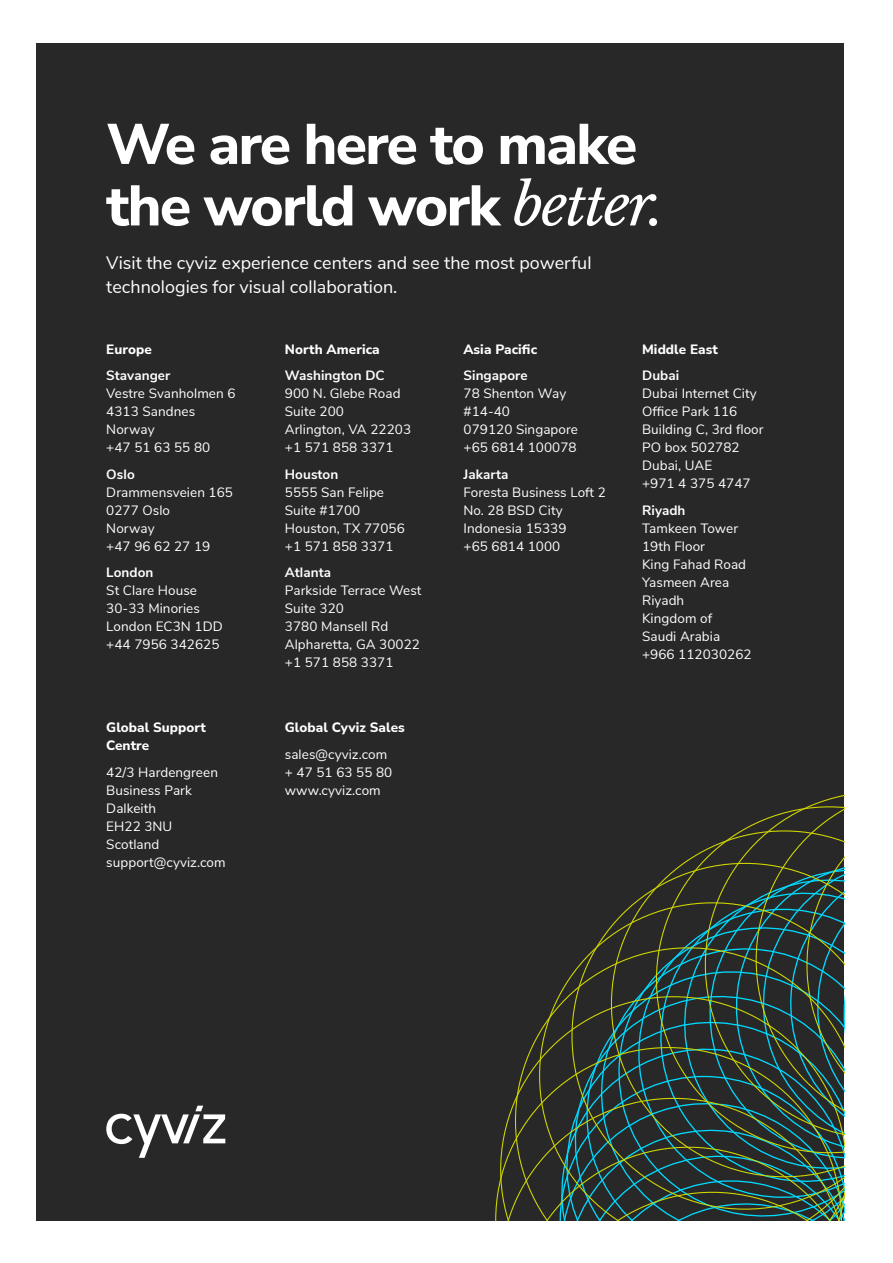
<style>
.page{position:relative;width:893px;height:1263px;background:#fff}
.page>*{position:absolute;margin:0;border:0;box-sizing:border-box;transform-origin:0 0}
.t1{font:800 57px/61.5px "Nunito Sans";letter-spacing:-.03em;color:#fff}
.t2{font:18px/24px "Nunito Sans";color:#fff}
.t3{font:13.5px/18px "Nunito Sans";letter-spacing:.005em;color:#fff}
.t4{font:800 13.5px/18px "Nunito Sans";letter-spacing:.005em;color:#fff}
.t5{font:700 13.5px "Nunito Sans";letter-spacing:.005em;color:#fff}
.s1{font-family:"Libre Baskerville";font-weight:400;font-style:italic}
</style>
<div class="page">
<div style="left:36px;top:43px;width:808px;height:1177px;background:#282828"></div>
<svg style="left:106px;top:1106px;width:119px;height:52px"></svg>
<svg style="left:495px;top:795px;width:349px;height:425px"></svg>
<h1 class="t1" style="left:106px;top:111px;width:559px">We are here to make the world work <span class="s1">better.</span></h1>
<h2 class="t2" style="left:106px;top:250px;width:487px">Visit the cyviz experience centers and see the most powerful technologies for visual collaboration.</h2>
<p class="t4" style="left:106px;top:340px;width:47px">Europe</p>
<p class="t5" style="left:106px;top:366px;width:66px">Stavanger</p>
<p class="t3" style="left:106px;top:384px;width:131px">Vestre Svanholmen 6<br>4313 Sandnes<br>Norway<br>+47 51 63 55 80</p>
<p class="t5" style="left:106px;top:464px;width:30px">Oslo</p>
<p class="t3" style="left:106px;top:482px;width:128px">Drammensveien 165<br>0277 Oslo<br>Norway<br>+47 96 62 27 19</p>
<p class="t5" style="left:106px;top:563px;width:49px">London</p>
<p class="t3" style="left:106px;top:581px;width:118px">St Clare House<br>30-33 Minories<br>London EC3N 1DD +44 7956 342625</p>
<p class="t4" style="left:106px;top:718px;width:101px">Global Support<br>Centre</p>
<p class="t3" style="left:106px;top:762px;width:121px">42/3 Hardengreen<br>Business Park<br>Dalkeith<br>EH22 3NU<br>Scotland support@cyviz.com</p>
<p class="t4" style="left:285px;top:340px;width:96px">North America</p>
<p class="t5" style="left:285px;top:366px;width:101px">Washington DC</p>
<p class="t3" style="left:285px;top:384px;width:128px">900 N. Glebe Road<br>Suite 200<br>Arlington, VA 22203 +1 571 858 3371</p>
<p class="t5" style="left:285px;top:464px;width:55px">Houston</p>
<p class="t3" style="left:285px;top:482px;width:121px">5555 San Felipe<br>Suite #1700<br>Houston, TX 77056 +1 571 858 3371</p>
<p class="t5" style="left:285px;top:563px;width:48px">Atlanta</p>
<p class="t3" style="left:285px;top:581px;width:138px">Parkside Terrace West<br>Suite 320<br>3780 Mansell Rd<br>Alpharetta, GA 30022 +1 571 858 3371</p>
<p class="t4" style="left:285px;top:718px;width:121px">Global Cyviz Sales</p>
<p class="t3" style="left:285px;top:744px;width:109px">sales@cyviz.com + 47 51 63 55 80 www.cyviz.com</p>
<p class="t4" style="left:463px;top:339px;width:75px">Asia Pacific</p>
<p class="t5" style="left:463px;top:366px;width:66px">Singapore</p>
<p class="t3" style="left:463px;top:384px;width:116px">78 Shenton Way #14-40<br>079120 Singapore +65 6814 100078</p>
<p class="t5" style="left:463px;top:464px;width:47px">Jakarta</p>
<p class="t3" style="left:463px;top:482px;width:144px">Foresta Business Loft 2<br>No. 28 BSD City<br>Indonesia 15339<br>+65 6814 1000</p>
<p class="t4" style="left:642px;top:339px;width:77px">Middle East</p>
<p class="t5" style="left:642px;top:366px;width:39px">Dubai</p>
<p class="t3" style="left:642px;top:384px;width:123px">Dubai Internet City<br>Office Park 116<br>Building C, 3rd floor<br>PO box 502782<br>Dubai, UAE<br>+971 4 375 4747</p>
<p class="t5" style="left:642px;top:500px;width:45px">Riyadh</p>
<p class="t3" style="left:642px;top:518px;width:111px">Tamkeen Tower<br>19th Floor<br>King Fahad Road<br>Yasmeen Area<br>Riyadh<br>Kingdom of<br>Saudi Arabia +966 112030262</p>
</div>
